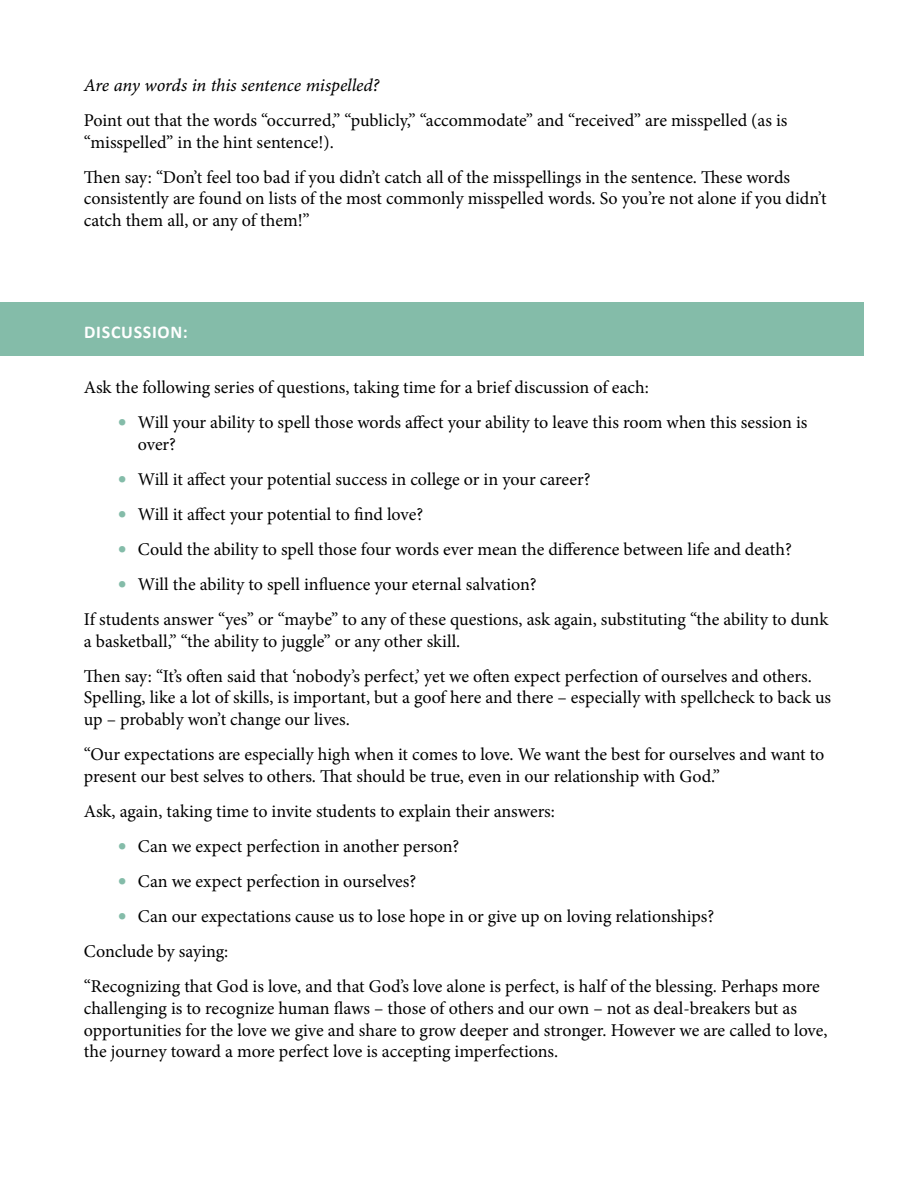
<style>
.page{position:relative;width:918px;height:1188px;background:#fff}
.page>*{position:absolute;margin:0;border:0;box-sizing:border-box;transform-origin:0 0}
.t1{font:18px/21.6px "Minion Pro";color:#000}
.t2{font:18px "Minion Pro It Capt";letter-spacing:-.005em;color:#000}
.t3{font:700 18px "Calibri";letter-spacing:.04em;color:#fff}
.s1{font-family:"Calibri";font-weight:700;color:#84bca9}
</style>
<div class="page">
<div style="left:1px;top:302px;width:863px;height:54px;background:#84bca9"></div>
<p class="t2" style="left:84px;top:74px;width:297px">Are any words in this sentence mispelled?</p>
<p class="t1" style="left:84px;top:109px;width:705px">Point out that the words “occurred,” “publicly,” “accommodate” and “received” are misspelled (as is “misspelled” in the hint sentence!).</p>
<p class="t1" style="left:84px;top:166px;width:744px">Then say: “Don’t feel too bad if you didn’t catch all of the misspellings in the sentence. These words consistently are found on lists of the most commonly misspelled words. So you’re not alone if you didn’t catch them all, or any of them!”</p>
<p class="t3" style="left:84px;top:320px;width:105px">DISCUSSION:</p>
<p class="t1" style="left:84px;top:376px;width:566px">Ask the following series of questions, taking time for a brief discussion of each:</p>
<p class="t1" style="left:138px;top:412px;width:671px;text-indent:-20px"><span class="s1">•</span> Will your ability to spell those words affect your ability to leave this room when this session is over?</p>
<p class="t1" style="left:118px;top:468px;width:474px"><span class="s1">•</span> Will it affect your potential success in college or in your career?</p>
<p class="t1" style="left:118px;top:503px;width:307px"><span class="s1">•</span> Will it affect your potential to find love?</p>
<p class="t1" style="left:118px;top:538px;width:676px"><span class="s1">•</span> Could the ability to spell those four words ever mean the difference between life and death?</p>
<p class="t1" style="left:84px;top:567px;width:746px;line-height:35.1px;text-indent:34px"><span class="s1">•</span> Will the ability to spell influence your eternal salvation?<br>If students answer “yes” or “maybe” to any of these questions, ask again, substituting “the ability to dunk</p>
<p class="t1" style="left:84px;top:624px;width:729px;line-height:35.1px">a basketball,” “the ability to juggle” or any other skill.<br>Then say: “It’s often said that ‘nobody’s perfect,’ yet we often expect perfection of ourselves and others.</p>
<p class="t1" style="left:84px;top:687px;width:749px">Spelling, like a lot of skills, is important, but a goof here and there – especially with spellcheck to back us up – probably won’t change our lives.</p>
<p class="t1" style="left:84px;top:744px;width:742px">“Our expectations are especially high when it comes to love. We want the best for ourselves and want to present our best selves to others. That should be true, even in our relationship with God.”</p>
<p class="t1" style="left:84px;top:800px;width:473px">Ask, again, taking time to invite students to explain their answers:</p>
<p class="t1" style="left:118px;top:835px;width:343px"><span class="s1">•</span> Can we expect perfection in another person?</p>
<p class="t1" style="left:118px;top:871px;width:300px"><span class="s1">•</span> Can we expect perfection in ourselves?</p>
<p class="t1" style="left:84px;top:899px;width:738px;line-height:35.1px;text-indent:34px"><span class="s1">•</span> Can our expectations cause us to lose hope in or give up on loving relationships?<br>Conclude by saying:<br>“Recognizing that God is love, and that God’s love alone is perfect, is half of the blessing. Perhaps more</p>
<p class="t1" style="left:84px;top:997px;width:745px">challenging is to recognize human flaws – those of others and our own – not as deal-breakers but as opportunities for the love we give and share to grow deeper and stronger. However we are called to love, the journey toward a more perfect love is accepting imperfections.</p>
</div>
